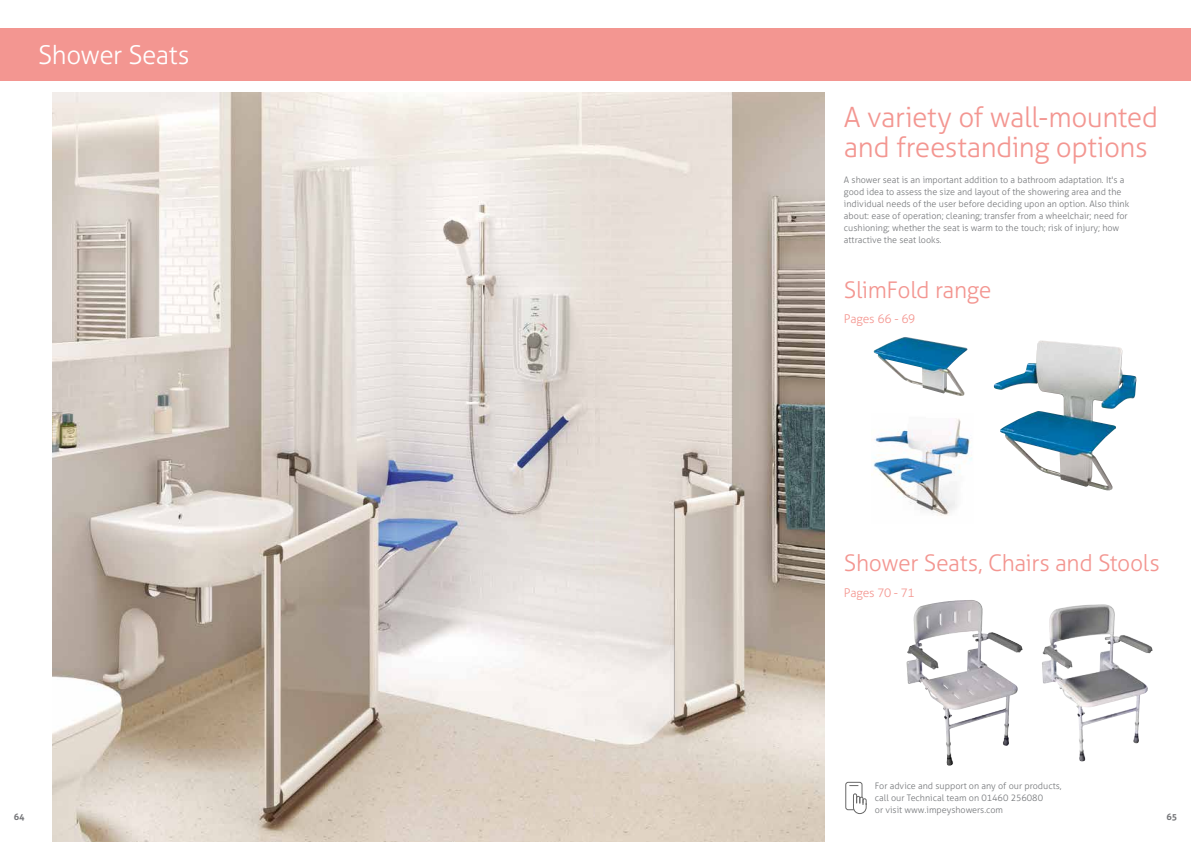
<style>
.page{position:relative;width:1191px;height:842px;background:#fff}
.page>*{position:absolute;margin:0;border:0;box-sizing:border-box;transform-origin:0 0}
.t1{font:300 28px/30px "Aller";letter-spacing:-.02em;color:#f39691}
.t2{font:300 26px "Aller";letter-spacing:-.02em;color:#fff}
.t3{font:300 23px "Aller";letter-spacing:-.015em;color:#f39691}
.t4{font:300 12px "Aller";letter-spacing:-.015em;color:#f49690}
.t5{font:300 9px/12px "Aller";color:#75777a}
.t6{font:700 9px "Aller";color:#76777a}
</style>
<div class="page">
<div style="left:0;top:28px;width:1191px;height:53px;background:#f39691"></div>
<img style="left:53px;top:92px;width:542px;height:750px">
<img style="left:873px;top:419px;width:99px;height:97px">
<img style="left:993px;top:340px;width:144px;height:151px">
<img style="left:873px;top:337px;width:95px;height:59px">
<img style="left:913px;top:600px;width:58px;height:45px">
<img style="left:1045px;top:604px;width:59px;height:43px">
<svg style="left:845px;top:782px;width:21px;height:32px"></svg>
<svg style="left:595px;top:92px;width:229px;height:750px"></svg>
<h2 class="t2" style="left:38px;top:39px;width:153px">Shower Seats</h2>
<h1 class="t1" style="left:844px;top:102px;width:316px">A variety of wall-mounted and freestanding options</h1>
<p class="t5" style="left:844px;top:174px;width:287px">A shower seat is an important addition to a bathroom adaptation. It's a good idea to assess the size and layout of the showering area and the individual needs of the user before deciding upon an option. Also think about: ease of operation; cleaning; transfer from a wheelchair; need for cushioning; whether the seat is warm to the touch; risk of injury; how attractive the seat looks.</p>
<h3 class="t3" style="left:844px;top:276px;width:149px">SlimFold range</h3>
<h3 class="t4" style="left:844px;top:312px;width:73px">Pages 66 - 69</h3>
<h3 class="t3" style="left:844px;top:549px;width:317px">Shower Seats, Chairs and Stools</h3>
<h3 class="t4" style="left:844px;top:585px;width:72px">Pages 70 - 71</h3>
<p class="t5" style="left:875px;top:779px;width:188px">For advice and support on any of our products, call our Technical team on 01460 256080<br>or visit www.impeyshowers.com</p>
<p class="t6" style="left:14px;top:811px;width:12px">64</p>
<p class="t6" style="left:1166px;top:811px;width:12px">65</p>
</div>
